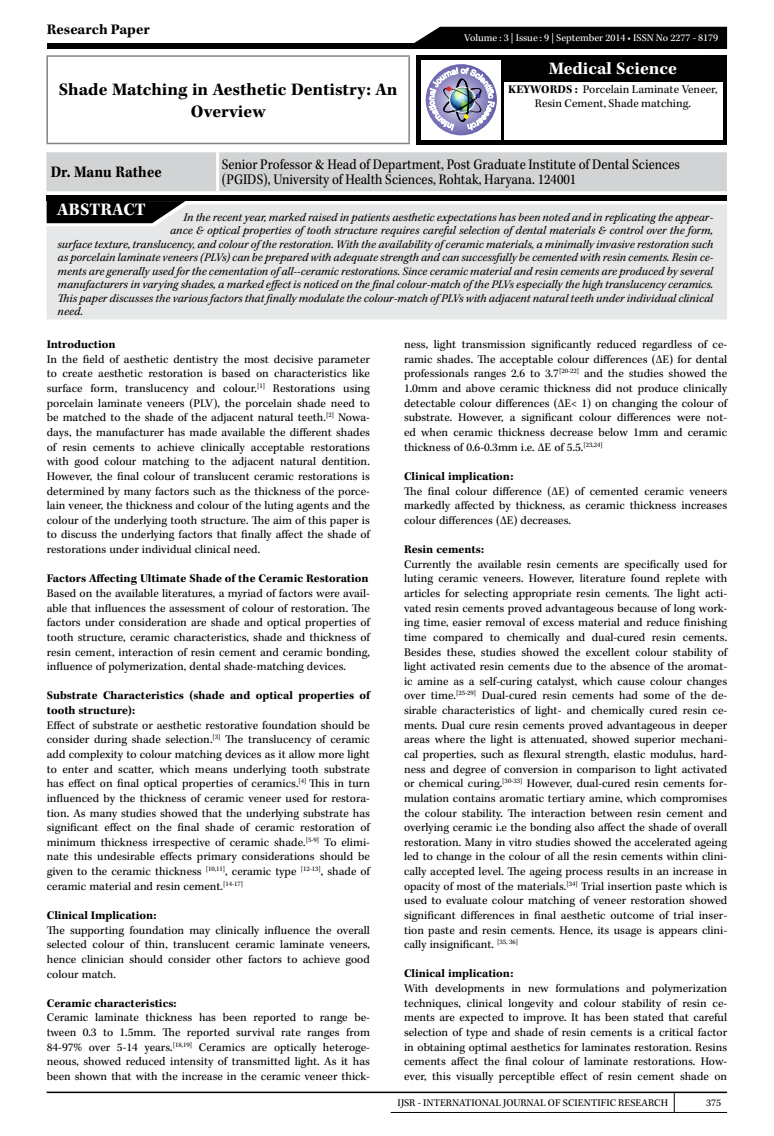
<style>
.page{position:relative;width:774px;height:1136px;background:#fff}
.page>*{position:absolute;margin:0;border:0;box-sizing:border-box;transform-origin:0 0}
.t1{font:700 18px/21.6px "Kepler Std";color:#000;text-align:center}
.t2{font:700 18px "Kepler Std";color:#fff}
.t3{font:700 16.5px "Kepler Std";color:#000;scale:.9 1}
.t4{font:15px/15px "Kepler Std";color:#000;scale:.9 1}
.t5{font:700 15px "Kepler Std";color:#000}
.t6{font:12px/14.5px "Kepler Std";color:#000;text-align:justify}
.t7{font:italic 12px "Kepler Std";color:#000}
.t8{font:700 12px/14.7px "Kepler Std";color:#000}
.t9{font:10.5px "Kepler Std";color:#000}
.t10{font:10.5px "Kepler Std";color:#fff}
.s1{font-weight:700}
</style>
<div class="page">
<hr style="left:47px;top:1091px;width:680px;height:1px;background:#000">
<svg style="left:674px;top:1092px;width:1px;height:19px"></svg>
<hr style="left:391px;top:1111px;width:283px;height:1px;background:#000">
<hr style="left:674px;top:1111px;width:53px;height:1px;background:#000">
<div style="left:47px;top:43px;width:680px;height:6px;background:#000"></div>
<div style="left:414px;top:27px;width:313px;height:16px;background:#000"></div>
<div style="left:416px;top:55px;width:311px;height:90px;background:#000"></div>
<div style="left:421px;top:60px;width:80px;height:79px;background:#fff"></div>
<svg style="left:426px;top:64px;width:71px;height:71px"></svg>
<img style="left:429px;top:68px;width:65px;height:62px">
<div style="left:504px;top:82px;width:219px;height:57px;background:#fff"></div>
<div style="left:46px;top:152px;width:681px;height:39px;background:#d1d3d4"></div>
<hr style="left:216px;top:152px;width:3px;height:39px;background:#fff">
<hr style="left:46px;top:55px;width:364px;height:2px;background:#808285">
<hr style="left:46px;top:57px;width:2px;height:86px;background:#808285">
<hr style="left:408px;top:57px;width:2px;height:86px;background:#808285">
<hr style="left:46px;top:143px;width:364px;height:1px;background:#808285">
<svg style="left:47px;top:201px;width:138px;height:3px"></svg>
<div style="left:47px;top:204px;width:680px;height:115px;background:#e6e7e8"></div>
<div style="left:47px;top:195px;width:680px;height:6px;background:#000"></div>
<p class="t5" style="left:47px;top:21px;width:104px">Research Paper</p>
<p class="t10" style="left:464px;top:32px;width:256px">Volume : 3 | Issue : 9 | September 2014 • ISSN No 2277 - 8179</p>
<h1 class="t2" style="left:549px;top:59px;width:130px">Medical Science</h1>
<h1 class="t1" style="left:59px;top:79px;width:340px">Shade Matching in Aesthetic Dentistry: An<br>Overview</h1>
<p class="t6" style="left:508px;top:83px;width:211px;line-height:13.5px;text-align:center"><span class="s1">KEYWORDS :</span> Porcelain Laminate Veneer,<br>Resin Cement, Shade matching.</p>
<h2 class="t3" style="left:51px;top:163px;width:125px">Dr. Manu Rathee</h2>
<p class="t4" style="left:222px;top:158px;width:510px">Senior Professor &amp; Head of Department, Post Graduate Institute of Dental Sciences (PGIDS), University of Health Sciences, Rohtak, Haryana. 124001</p>
<h1 class="t2" style="left:57px;top:199px;width:90px">ABSTRACT</h1>
<p class="t7" style="left:184px;top:210px;width:531px">In the recent year, marked raised in patients aesthetic expectations has been noted and in replicating the appear-</p>
<p class="t7" style="left:170px;top:223px;width:544px">ance &amp; optical properties of tooth structure requires careful selection of dental materials &amp; control over the form,</p>
<p class="t7" style="left:58px;top:237px;width:657px">surface texture, translucency, and colour of the restoration. With the availability of ceramic materials, a minimally invasive restoration such</p>
<p class="t7" style="left:58px;top:250px;width:657px">as porcelain laminate veneers (PLVs) can be prepared with adequate strength and can successfully be cemented with resin cements. Resin ce-</p>
<p class="t7" style="left:58px;top:264px;width:657px">ments are generally used for the cementation of all--ceramic restorations. Since ceramic material and resin cements are produced by several</p>
<p class="t7" style="left:58px;top:277px;width:657px">manufacturers in varying shades, a marked effect is noticed on the final colour-match of the PLVs especially the high translucency ceramics.</p>
<p class="t7" style="left:58px;top:291px;width:657px">This paper discusses the various factors that finally modulate the colour-match of PLVs with adjacent natural teeth under individual clinical</p>
<p class="t7" style="left:58px;top:304px;width:27px">need.</p>
<p class="t8" style="left:47px;top:337px;width:70px">Introduction</p>
<p class="t6" style="left:47px;top:352px;width:325px">In the field of aesthetic dentistry the most decisive parameter to create aesthetic restoration is based on characteristics like surface form, translucency and colour.<sup>[1]</sup> Restorations using porcelain laminate veneers (PLV), the porcelain shade need to be matched to the shade of the adjacent natural teeth.<sup>[2]</sup> Nowa&shy;days, the manufacturer has made available the different shades of resin cements to achieve clinically acceptable restorations with good colour matching to the adjacent natural dentition.<br>However, the final colour of translucent ceramic restorations is determined by many factors such as the thickness of the porce&shy;lain veneer, the thickness and colour of the luting agents and the colour of the underlying tooth structure. The aim of this paper is to discuss the underlying factors that finally affect the shade of restorations under individual clinical need.</p>
<p class="t8" style="left:47px;top:571px;width:323px">Factors Affecting Ultimate Shade of the Ceramic Restoration</p>
<p class="t6" style="left:47px;top:586px;width:325px">Based on the available literatures, a myriad of factors were avail&shy;able that influences the assessment of colour of restoration. The factors under consideration are shade and optical properties of tooth structure, ceramic characteristics, shade and thickness of resin cement, interaction of resin cement and ceramic bonding, influence of polymerization, dental shade-matching devices.</p>
<p class="t8" style="left:47px;top:688px;width:325px">Substrate Characteristics (shade and optical properties of tooth structure):</p>
<p class="t6" style="left:47px;top:718px;width:325px">Effect of substrate or aesthetic restorative foundation should be consider during shade selection.<sup>[3]</sup> The translucency of ceramic add complexity to colour matching devices as it allow more light to enter and scatter, which means underlying tooth substrate has effect on final optical properties of ceramics.<sup>[4]</sup> This in turn influenced by the thickness of ceramic veneer used for restora&shy;tion. As many studies showed that the underlying substrate has significant effect on the final shade of ceramic restoration of minimum thickness irrespective of ceramic shade.<sup>[5-9]</sup> To elimi&shy;nate this undesirable effects primary considerations should be given to the ceramic thickness <sup>[10,11]</sup>, ceramic type <sup>[12-13]</sup>, shade of ceramic material and resin cement.<sup>[14-17]</sup></p>
<p class="t8" style="left:47px;top:908px;width:111px">Clinical Implication:</p>
<p class="t6" style="left:47px;top:922px;width:325px">The supporting foundation may clinically influence the overall selected colour of thin, translucent ceramic laminate veneers, hence clinician should consider other factors to achieve good colour match.</p>
<p class="t8" style="left:47px;top:995px;width:131px">Ceramic characteristics:</p>
<p class="t6" style="left:47px;top:1010px;width:325px">Ceramic laminate thickness has been reported to range be&shy;tween 0.3 to 1.5mm. The reported survival rate ranges from 84-97% over 5-14 years.<sup>[18,19]</sup> Ceramics are optically heteroge&shy;neous, showed reduced intensity of transmitted light. As it has been shown that with the increase in the ceramic veneer thick-</p>
<p class="t6" style="left:404px;top:337px;width:325px">ness, light transmission significantly reduced regardless of ce&shy;ramic shades. The acceptable colour differences (∆E) for dental professionals ranges 2.6 to 3.7<sup>[20-22]</sup> and the studies showed the 1.0mm and above ceramic thickness did not produce clinically detectable colour differences (∆E&lt; 1) on changing the colour of substrate. However, a significant colour differences were not&shy;ed when ceramic thickness decrease below 1mm and ceramic thickness of 0.6-0.3mm i.e. ∆E of 5.5.<sup>[23,24]</sup></p>
<p class="t8" style="left:404px;top:469px;width:111px">Clinical implication:</p>
<p class="t6" style="left:404px;top:484px;width:325px">The final colour difference (ΔE) of cemented ceramic veneers markedly affected by thickness, as ceramic thickness increases colour differences (ΔE) decreases.</p>
<p class="t8" style="left:404px;top:542px;width:82px">Resin cements:</p>
<p class="t6" style="left:404px;top:557px;width:325px">Currently the available resin cements are specifically used for luting ceramic veneers. However, literature found replete with articles for selecting appropriate resin cements. The light acti&shy;vated resin cements proved advantageous because of long work&shy;ing time, easier removal of excess material and reduce finishing time compared to chemically and dual-cured resin cements.<br>Besides these, studies showed the excellent colour stability of light activated resin cements due to the absence of the aromat&shy;ic amine as a self-curing catalyst, which cause colour changes over time.<sup>[25-29]</sup> Dual-cured resin cements had some of the de&shy;sirable characteristics of light- and chemically cured resin ce&shy;ments. Dual cure resin cements proved advantageous in deeper areas where the light is attenuated, showed superior mechani&shy;cal properties, such as flexural strength, elastic modulus, hard&shy;ness and degree of conversion in comparison to light activated or chemical curing.<sup>[30-33]</sup> However, dual-cured resin cements for&shy;mulation contains aromatic tertiary amine, which compromises the colour stability. The interaction between resin cement and overlying ceramic i.e the bonding also affect the shade of overall restoration. Many in vitro studies showed the accelerated ageing led to change in the colour of all the resin cements within clini&shy;cally accepted level. The ageing process results in an increase in opacity of most of the materials.<sup>[34]</sup> Trial insertion paste which is used to evaluate colour matching of veneer restoration showed significant differences in final aesthetic outcome of trial inser&shy;tion paste and resin cements. Hence, its usage is appears clini&shy;cally insignificant. <sup>[35,</sup> <sup>36]</sup></p>
<p class="t8" style="left:404px;top:966px;width:111px">Clinical implication:</p>
<p class="t6" style="left:404px;top:981px;width:325px">With developments in new formulations and polymerization techniques, clinical longevity and colour stability of resin ce&shy;ments are expected to improve. It has been stated that careful selection of type and shade of resin cements is a critical factor in obtaining optimal aesthetics for laminates restoration. Resins cements affect the final colour of laminate restorations. How&shy;ever, this visually perceptible effect of resin cement shade on</p>
<p class="t9" style="left:398px;top:1097px;width:272px">IJSR - INTERNATIONAL JOURNAL OF SCIENTIFIC RESEARCH</p>
<p class="t9" style="left:706px;top:1097px;width:17px">375</p>
</div>
